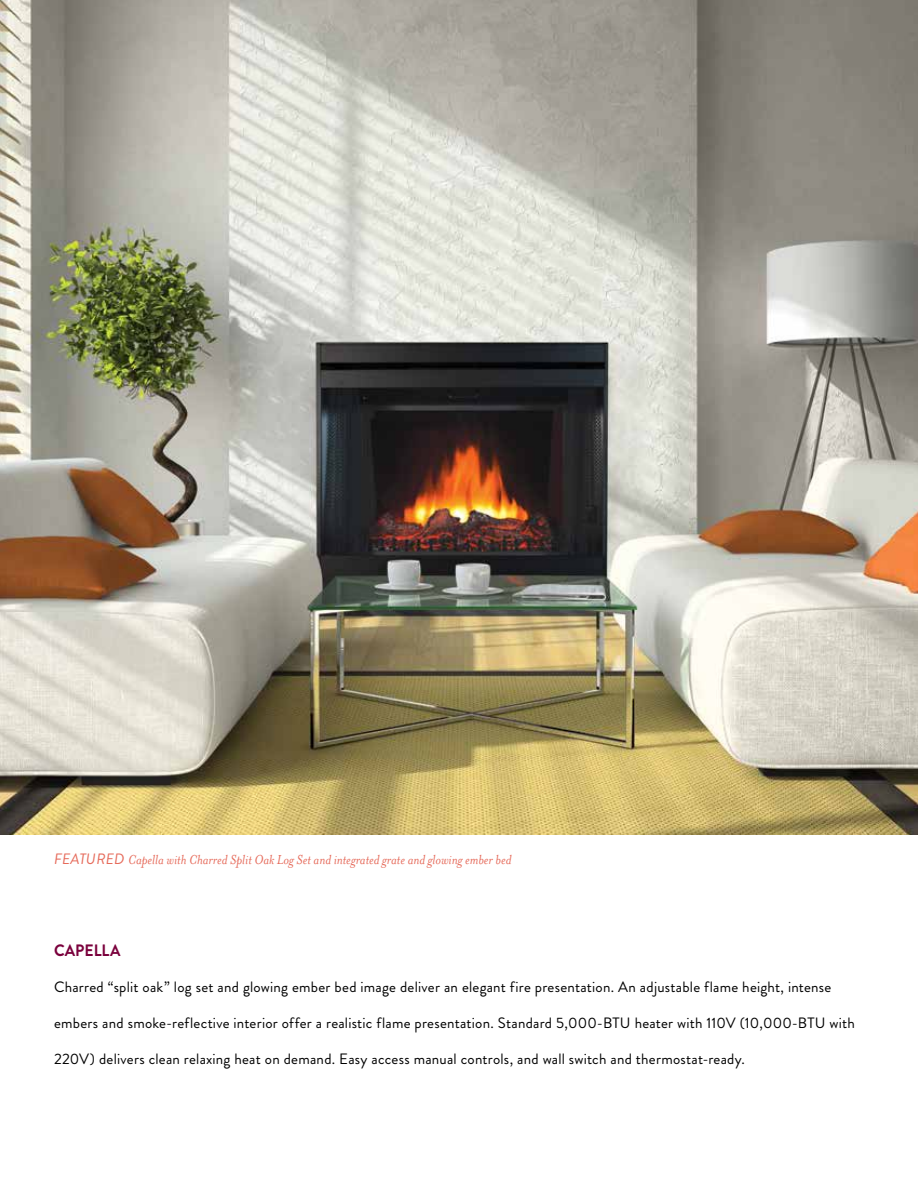
<style>
.page{position:relative;width:918px;height:1188px;background:#fff}
.page>*{position:absolute;margin:0;border:0;box-sizing:border-box;transform-origin:0 0}
.t1{font:700 16.5px "Brandon Grotesque";color:#7a003c;scale:.95 1}
.t2{font:15px "Brandon Grotesque";letter-spacing:.015em;color:#000}
.t3{font:italic 15px "Mrs Eaves OT";color:#e66b5b}
.s1{font-family:"Brandon Grotesque"}
</style>
<div class="page">
<img style="left:0;top:0;width:918px;height:835px">
<p class="t3" style="left:54px;top:851px;width:459px"><span class="s1">FEATURED</span> Capella with Charred Split Oak Log Set and integrated grate and glowing ember bed</p>
<p class="t1" style="left:54px;top:938px;width:71px">CAPELLA</p>
<p class="t2" style="left:54px;top:976px;width:779px">Charred “split oak” log set and glowing ember bed image deliver an elegant fire presentation. An adjustable flame height, intense</p>
<p class="t2" style="left:54px;top:1012px;width:802px">embers and smoke-reflective interior offer a realistic flame presentation. Standard 5,000-BTU heater with 110V (10,000-BTU with</p>
<p class="t2" style="left:54px;top:1048px;width:692px">220V) delivers clean relaxing heat on demand. Easy access manual controls, and wall switch and thermostat-ready.</p>
</div>
